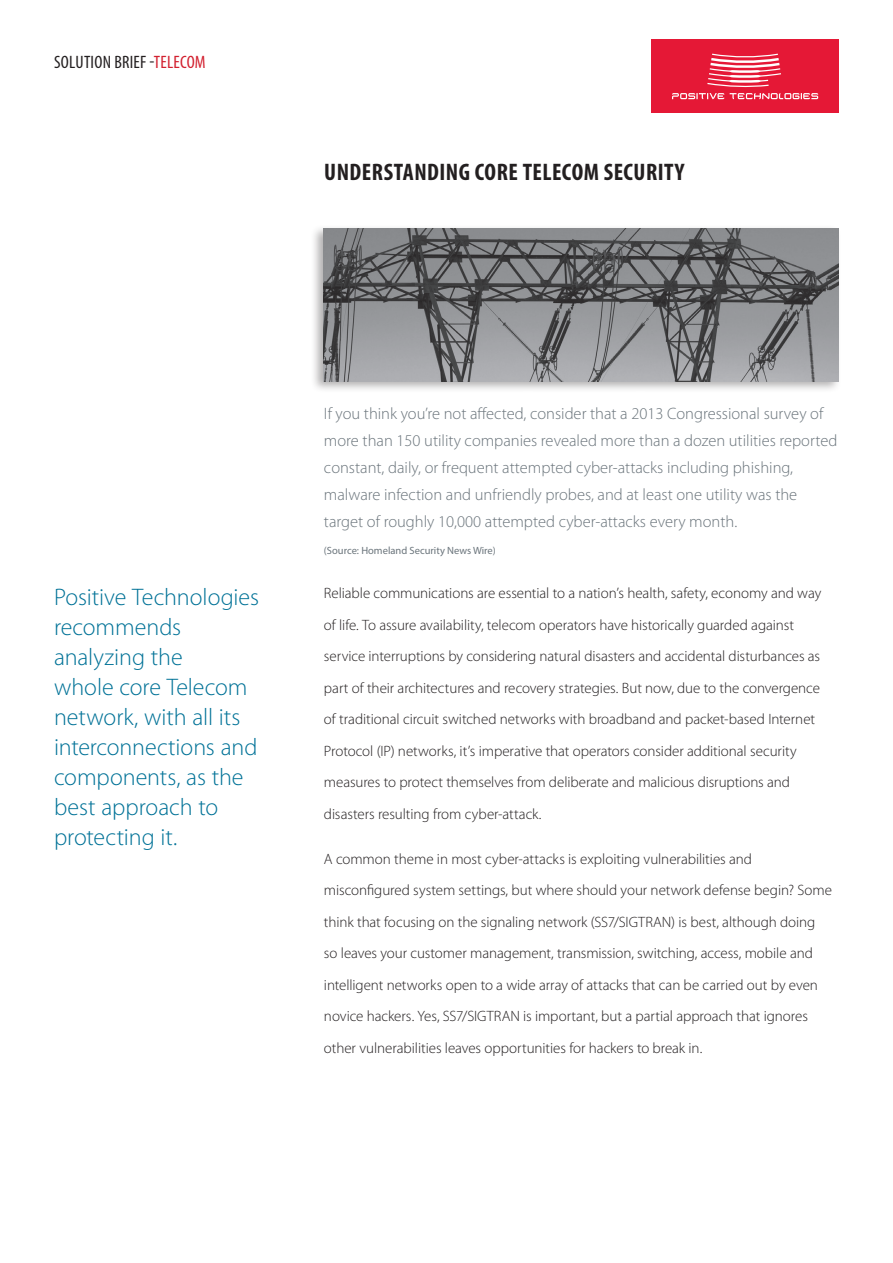
<style>
.page{position:relative;width:893px;height:1263px;background:#fff}
.page>*{position:absolute;margin:0;border:0;box-sizing:border-box;transform-origin:0 0}
.Case___Opening_Para{font:300 24px/30px "Myriad Pro";letter-spacing:-.005em;color:#007297}
.Case___Sub-Head_w_Ru{font:700 condensed 24px "Myriad Pro";letter-spacing:.02em;color:#231f20}
.PT___Header{font:condensed 18px "Myriad Pro";letter-spacing:.015em;color:#231f20}
.t1{font:300 16.5px/27px "Myriad Pro";color:#6a747b}
.Case___Opening_Para-2{font:300 15px/31.5px "Myriad Pro";letter-spacing:-.005em;color:#231f20}
.t2{font:10.5px "Myriad Pro";color:#6a747b}
.s1{color:#d2202f}
</style>
<div class="page">
<div style="left:310px;top:224px;width:532px;height:169px;background:#231f20;opacity:.35"></div>
<img style="left:324px;top:229px;width:515px;height:152px">
<div style="left:651px;top:40px;width:188px;height:73px;background:#e51836"></div>
<svg style="left:672px;top:54px;width:146px;height:45px"></svg>
<p class="PT___Header" style="left:54px;top:51px;width:153px">SOLUTION BRIEF -<span class="s1">TELECOM</span></p>
<p class="Case___Sub-Head_w_Ru" style="left:324px;top:157px;width:362px">UNDERSTANDING CORE TELECOM SECURITY</p>
<p class="Case___Opening_Para" style="left:54px;top:582px;width:207px">Positive Technologies recommends analyzing the<br>whole core Telecom network, with all its interconnections and components, as the best approach to protecting it.</p>
<p class="t1" style="left:324px;top:400px;width:515px">If you think you’re not affected, consider that a 2013 Congressional survey of more than 150 utility companies revealed more than a dozen utilities reported constant, daily, or frequent attempted cyber-attacks including phishing, malware infection and unfriendly probes, and at least one utility was the target of roughly 10,000 attempted cyber-attacks every month.</p>
<p class="t2" style="left:324px;top:544px;width:173px">(Source: Homeland Security News Wire)</p>
<p class="Case___Opening_Para-2" style="left:324px;top:577px;width:499px">Reliable communications are essential to a nation’s health, safety, economy and way of life. To assure availability, telecom operators have historically guarded against service interruptions by considering natural disasters and accidental disturbances as part of their architectures and recovery strategies. But now, due to the convergence of traditional circuit switched networks with broadband and packet-based Internet Protocol (IP) networks, it’s imperative that operators consider additional security measures to protect themselves from deliberate and malicious disruptions and disasters resulting from cyber-attack.</p>
<p class="Case___Opening_Para-2" style="left:324px;top:843px;width:509px">A common theme in most cyber-attacks is exploiting vulnerabilities and misconfigured system settings, but where should your network defense begin? Some think that focusing on the signaling network (SS7/SIGTRAN) is best, although doing so leaves your customer management, transmission, switching, access, mobile and intelligent networks open to a wide array of attacks that can be carried out by even novice hackers. Yes, SS7/SIGTRAN is important, but a partial approach that ignores other vulnerabilities leaves opportunities for hackers to break in.</p>
</div>
